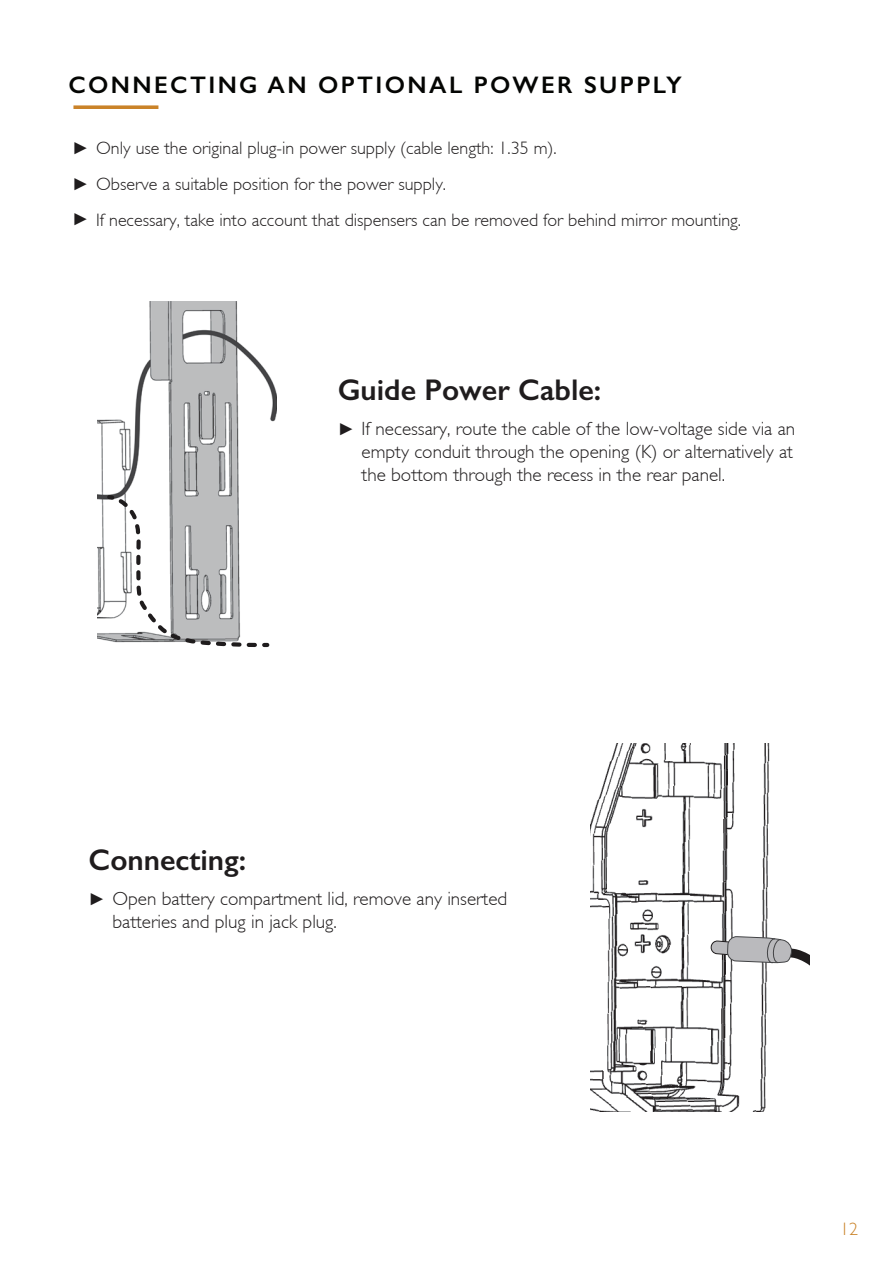
<style>
.page{position:relative;width:893px;height:1263px;background:#fff}
.page>*{position:absolute;margin:0;border:0;box-sizing:border-box;transform-origin:0 0}
.t1{font:600 30px "Gill Sans";color:#1f1c1d}
.t2{font:600 24px "Gill Sans";letter-spacing:.1em;color:#040503}
.t3{font:300 19.05px/23px "Gill Sans";color:#1f1c1d;text-align:justify}
.t4{font:300 18px/36px "Gill Sans";color:#1f1c1d}
.t5{font:300 18px "Gill Sans";color:#ca8329}
.s1{font-family:"Arial";font-weight:400;font-size:17.25px}
</style>
<div class="page">
<svg style="left:73px;top:105px;width:85px;height:4px"></svg>
<img style="left:97px;top:301px;width:180px;height:340px">
<svg style="left:105px;top:492px;width:166px;height:156px"></svg>
<img style="left:591px;top:744px;width:179px;height:368px">
<svg style="left:711px;top:936px;width:98px;height:127px"></svg>
<p class="t2" style="left:69px;top:70px;width:615px">CONNECTING AN OPTIONAL POWER SUPPLY</p>
<p class="t4" style="left:72px;top:131px;width:670px"><span class="s1">►</span> Only use the original plug-in power supply (cable length: 1.35 m).<br><span class="s1">►</span> Observe a suitable position for the power supply.<br><span class="s1">►</span> If necessary, take into account that dispensers can be removed for behind mirror mounting.</p>
<h1 class="t1" style="left:338px;top:372px;width:265px">Guide Power Cable:</h1>
<p class="t3" style="left:362px;top:418px;width:435px;text-indent:-24px"><span class="s1">►</span> If necessary, route the cable of the low-voltage side via an empty conduit through the opening (K) or alternatively at the bottom through the recess in the rear panel.</p>
<h1 class="t1" style="left:89px;top:842px;width:159px">Connecting:</h1>
<p class="t3" style="left:112px;top:887px;width:396px;text-indent:-24px"><span class="s1">►</span> Open battery compartment lid, remove any inserted batteries and plug in jack plug.</p>
<p class="t5" style="left:840px;top:1219px;width:19px">12</p>
</div>
